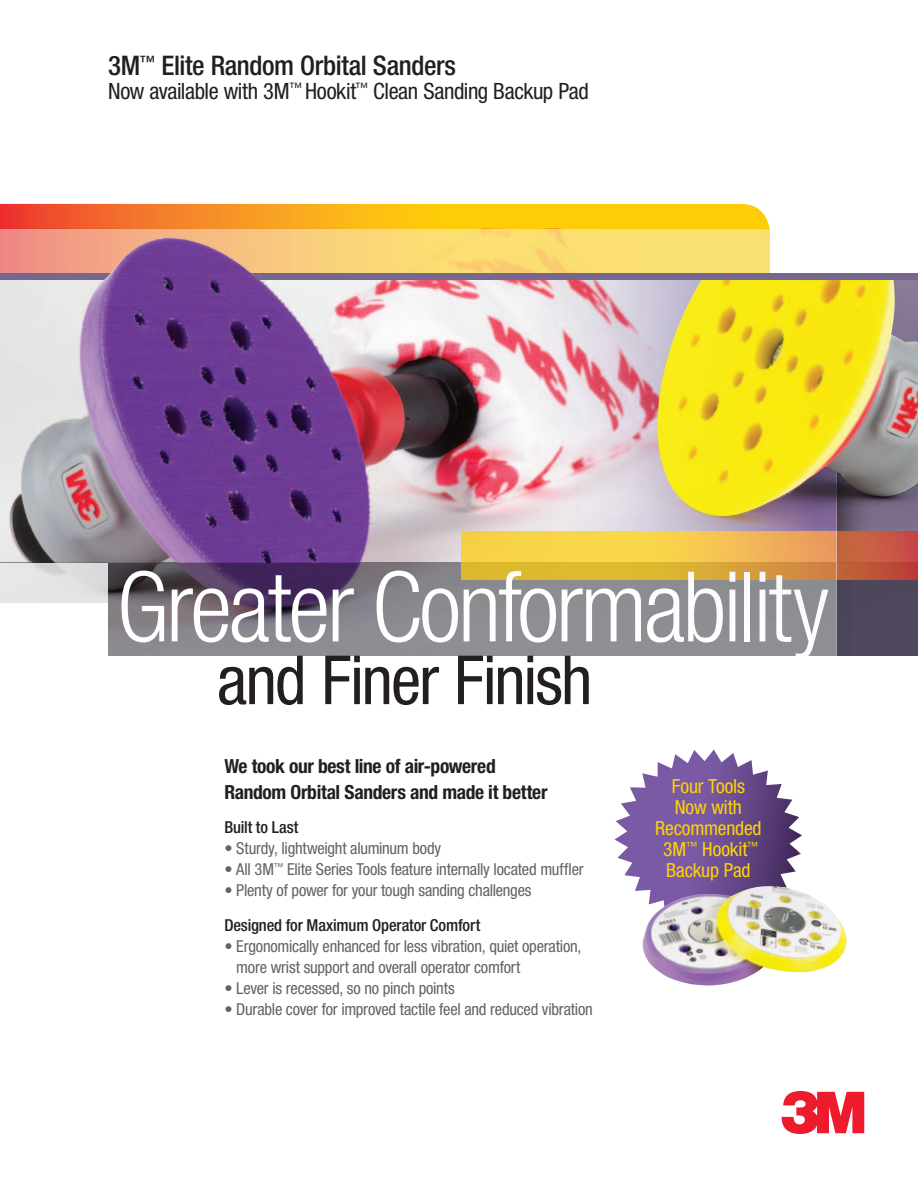
<style>
.page{position:relative;width:918px;height:1188px;background:#fff}
.page>*{position:absolute;margin:0;border:0;box-sizing:border-box;transform-origin:0 0}
.t1{font:300 condensed 97.5px "Helvetica Neue";letter-spacing:-.03em;color:#fff}
.t2{font:condensed 67.8px "Helvetica Neue";letter-spacing:-.03em;color:#231f20}
.t3{font:500 condensed 27px "Helvetica Neue";letter-spacing:-.015em;color:#231f20}
.t4{font:condensed 22.5px "Helvetica Neue";letter-spacing:-.015em;color:#231f20}
.t5{font:700 condensed 19.5px/25.5px "Helvetica Neue";letter-spacing:-.015em;color:#231f20}
.t6{font:condensed 19.5px/21px "Helvetica Neue";letter-spacing:-.005em;color:#fed304;text-align:center}
.t7{font:condensed 16.5px/21px "Helvetica Neue";letter-spacing:-.015em;color:#636366}
.t8{font:500 condensed 16.5px "Helvetica Neue";letter-spacing:-.01em;color:#231f20}
</style>
<div class="page">
<img style="left:0;top:280px;width:528px;height:283px">
<svg style="left:781px;top:1091px;width:83px;height:43px"></svg>
<svg style="left:615px;top:750px;width:187px;height:141px"></svg>
<svg style="left:108px;top:563px;width:728px;height:93px;background:#7c7782"></svg>
<div style="left:0;top:563px;width:108px;height:66px;background:linear-gradient(to bottom,#d6d6d7,#fff)"></div>
<div style="left:836px;top:258px;width:82px;height:398px;background:#50485c"></div>
<svg style="left:0;top:204px;width:770px;height:25px;background:#f9a719"></svg>
<svg style="left:0;top:229px;width:770px;height:45px;background:#f7d274"></svg>
<svg style="left:461px;top:531px;width:174px;height:48px;background:#eeca3e"></svg>
<svg style="left:528px;top:280px;width:107px;height:251px;background:#e8cad3"></svg>
<div style="left:770px;top:212px;width:148px;height:68px;background:#fff"></div>
<hr style="left:836px;top:179px;width:1px;height:477px;background:#fff">
<div style="left:0;top:274px;width:918px;height:6px;background:#76678f"></div>
<img style="left:10px;top:238px;width:360px;height:325px">
<img style="left:635px;top:280px;width:283px;height:356px">
<img style="left:656px;top:280px;width:262px;height:236px">
<img style="left:643px;top:886px;width:204px;height:100px">
<h3 class="t3" style="left:108px;top:49px;width:350px">3M<sup>™</sup> Elite Random Orbital Sanders</h3>
<h3 class="t4" style="left:108px;top:78px;width:482px">Now available with 3M<sup>™</sup> Hookit<sup>™</sup> Clean Sanding Backup Pad</h3>
<h1 class="t1" style="left:117px;top:551px;width:714px">Greater Conformability</h1>
<h2 class="t2" style="left:217px;top:641px;width:377px">and Finer Finish</h2>
<p class="t5" style="left:224px;top:753px;width:325px">We took our best line of air-powered<br>Random Orbital Sanders and made it better</p>
<p class="t8" style="left:224px;top:818px;width:76px">Built to Last</p>
<p class="t7" style="left:224px;top:838px;width:218px">• Sturdy, lightweight aluminum body</p>
<p class="t7" style="left:224px;top:859px;width:361px">• All 3M<sup>™</sup> Elite Series Tools feature internally located muffler</p>
<p class="t7" style="left:224px;top:880px;width:309px">• Plenty of power for your tough sanding challenges</p>
<p class="t8" style="left:224px;top:915px;width:257px">Designed for Maximum Operator Comfort</p>
<p class="t7" style="left:236px;top:935px;width:347px;text-indent:-12px">• Ergonomically enhanced for less vibration, quiet operation, more wrist support and overall operator comfort</p>
<p class="t7" style="left:224px;top:977px;width:232px">• Lever is recessed, so no pinch points</p>
<p class="t7" style="left:224px;top:998px;width:370px">• Durable cover for improved tactile feel and reduced vibration</p>
<p class="t6" style="left:655px;top:775px;width:108px">Four Tools<br>Now with<br>Recommended<br>3M<sup>™</sup> Hookit<sup>™<br></sup>Backup Pad</p>
</div>
